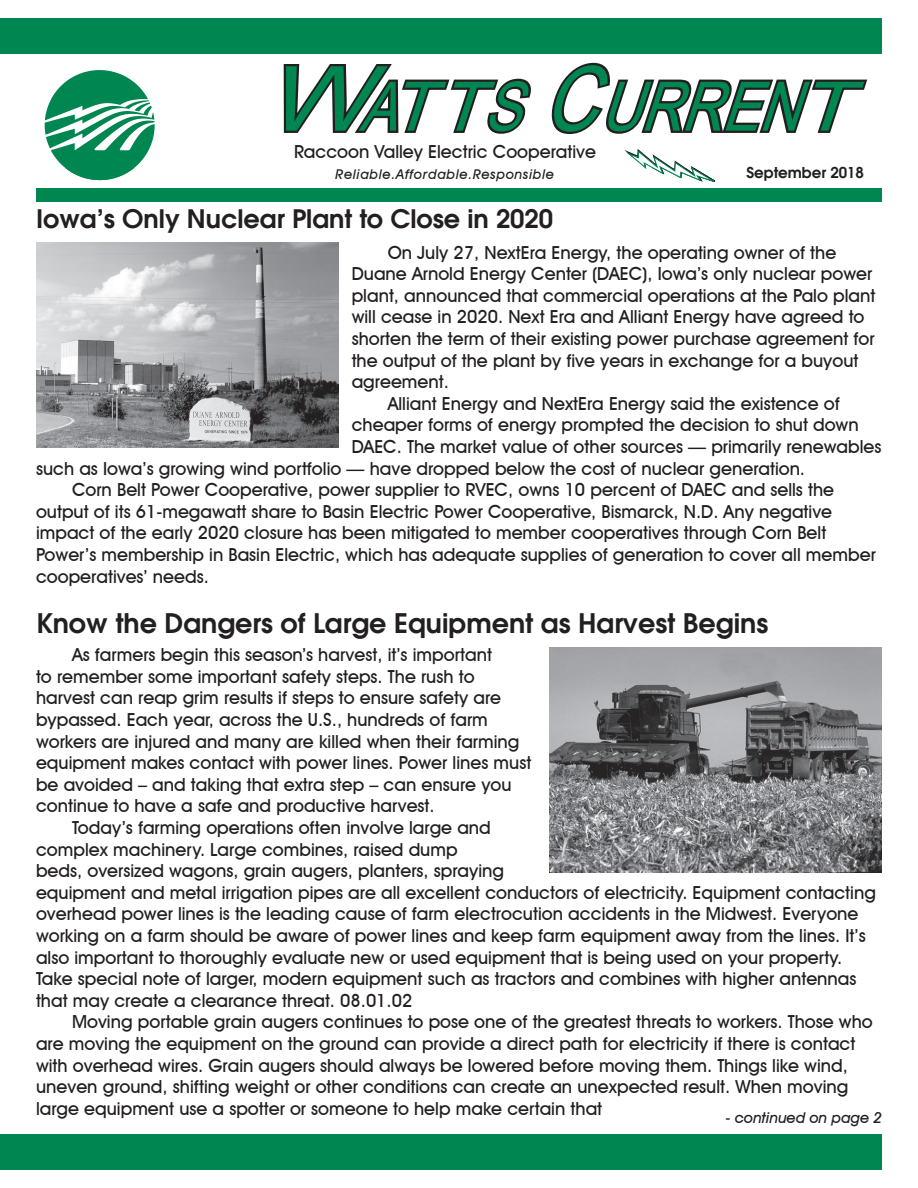
<style>
.page{position:relative;width:918px;height:1188px;background:#fff}
.page>*{position:absolute;margin:0;border:0;box-sizing:border-box;transform-origin:0 0}
.t1{font:italic 68.25px "Arial Narrow";color:#008751}
.t2{font:600 27px "Avant Garde";color:#231f20}
.t3{font:600 25.5px "Avant Garde";color:#231f20}
.t4{font:500 18px "Avant Garde IT Cby BT";color:#231f20}
.t5{font:italic 500 15px "Avant Garde IT Cby BT";color:#231f20}
.t6{font:600 15px "Avant Garde";color:#231f20}
.t7{font:italic 500 13.5px "Avant Garde IT Cby BT";letter-spacing:.05em;color:#231f20}
.s1{font-size:90px}
</style>
<div class="page">
<img style="left:65px;top:168px;width:69px;height:12px">
<div style="left:0;top:18px;width:882px;height:36px;background:#008751"></div>
<svg style="left:44px;top:70px;width:111px;height:98px;fill:#008751"></svg>
<svg style="left:283px;top:62px;width:585px;height:120px"></svg>
<div style="left:0;top:1134px;width:882px;height:36px;background:#008751"></div>
<div style="left:36px;top:189px;width:846px;height:13px;background:#008751"></div>
<img style="left:36px;top:243px;width:302px;height:205px">
<img style="left:549px;top:647px;width:333px;height:226px">
<h1 class="t1" style="left:264px;top:57px;width:619px"><span class="s1">W</span>AT TS<span class="s1">C</span>URRENT</h1>
<p class="t4" style="left:294px;top:141px;width:304px">Raccoon Valley Electric Cooperative</p>
<p class="t7" style="left:336px;top:166px;width:220px">Reliable.Affordable.Responsible</p>
<p class="t6" style="left:746px;top:162px;width:119px">September 2018</p>
<h3 class="t3" style="left:36px;top:202px;width:519px">Iowa’s Only Nuclear Plant to Close in 2020</h3>
<p class="t4" style="left:388px;top:241px;width:450px">On July 27, NextEra Energy, the operating owner of the</p>
<p class="t4" style="left:352px;top:263px;width:522px">Duane Arnold Energy Center (DAEC), Iowa’s only nuclear power</p>
<p class="t4" style="left:352px;top:284px;width:525px">plant, announced that commercial operations at the Palo plant</p>
<p class="t4" style="left:352px;top:306px;width:514px">will cease in 2020. Next Era and Alliant Energy have agreed to</p>
<p class="t4" style="left:352px;top:328px;width:524px">shorten the term of their existing power purchase agreement for</p>
<p class="t4" style="left:352px;top:349px;width:508px">the output of the plant by five years in exchange for a buyout</p>
<p class="t4" style="left:352px;top:371px;width:99px">agreement.</p>
<p class="t4" style="left:388px;top:392px;width:454px">Alliant Energy and NextEra Energy said the existence of</p>
<p class="t4" style="left:352px;top:414px;width:509px">cheaper forms of energy prompted the decision to shut down</p>
<p class="t4" style="left:352px;top:436px;width:531px">DAEC. The market value of other sources — primarily renewables</p>
<p class="t4" style="left:36px;top:457px;width:770px">such as Iowa’s growing wind portfolio — have dropped below the cost of nuclear generation.</p>
<p class="t4" style="left:72px;top:479px;width:764px">Corn Belt Power Cooperative, power supplier to RVEC, owns 10 percent of DAEC and sells the</p>
<p class="t4" style="left:36px;top:500px;width:798px">output of its 61-megawatt share to Basin Electric Power Cooperative, Bismarck, N.D. Any negative</p>
<p class="t4" style="left:36px;top:522px;width:792px">impact of the early 2020 closure has been mitigated to member cooperatives through Corn Belt</p>
<p class="t4" style="left:36px;top:544px;width:841px">Power’s membership in Basin Electric, which has adequate supplies of generation to cover all member</p>
<p class="t4" style="left:36px;top:565px;width:174px">cooperatives’ needs.</p>
<h2 class="t2" style="left:36px;top:605px;width:734px">Know the Dangers of Large Equipment as Harvest Begins</h2>
<p class="t4" style="left:72px;top:644px;width:422px">As farmers begin this season’s harvest, it’s important</p>
<p class="t4" style="left:36px;top:665px;width:440px">to remember some important safety steps. The rush to</p>
<p class="t4" style="left:36px;top:687px;width:467px">harvest can reap grim results if steps to ensure safety are</p>
<p class="t4" style="left:36px;top:709px;width:453px">bypassed. Each year, across the U.S., hundreds of farm</p>
<p class="t4" style="left:36px;top:730px;width:485px">workers are injured and many are killed when their farming</p>
<p class="t4" style="left:36px;top:752px;width:497px">equipment makes contact with power lines. Power lines must</p>
<p class="t4" style="left:36px;top:773px;width:477px">be avoided – and taking that extra step – can ensure you</p>
<p class="t4" style="left:36px;top:795px;width:400px">continue to have a safe and productive harvest.</p>
<p class="t4" style="left:72px;top:817px;width:420px">Today’s farming operations often involve large and</p>
<p class="t4" style="left:36px;top:838px;width:423px">complex machinery. Large combines, raised dump</p>
<p class="t4" style="left:36px;top:860px;width:470px">beds, oversized wagons, grain augers, planters, spraying</p>
<p class="t4" style="left:36px;top:881px;width:841px">equipment and metal irrigation pipes are all excellent conductors of electricity. Equipment contacting</p>
<p class="t4" style="left:36px;top:903px;width:824px">overhead power lines is the leading cause of farm electrocution accidents in the Midwest. Everyone</p>
<p class="t4" style="left:36px;top:925px;width:831px">working on a farm should be aware of power lines and keep farm equipment away from the lines. It’s</p>
<p class="t4" style="left:36px;top:946px;width:808px">also important to thoroughly evaluate new or used equipment that is being used on your property.</p>
<p class="t4" style="left:36px;top:968px;width:822px">Take special note of larger, modern equipment such as tractors and combines with higher antennas</p>
<p class="t4" style="left:36px;top:989px;width:378px">that may create a clearance threat. 08.01.02</p>
<p class="t4" style="left:72px;top:1011px;width:802px">Moving portable grain augers continues to pose one of the greatest threats to workers. Those who</p>
<p class="t4" style="left:36px;top:1033px;width:821px">are moving the equipment on the ground can provide a direct path for electricity if there is contact</p>
<p class="t4" style="left:36px;top:1054px;width:813px">with overhead wires. Grain augers should always be lowered before moving them. Things like wind,</p>
<p class="t4" style="left:36px;top:1076px;width:814px">uneven ground, shifting weight or other conditions can create an unexpected result. When moving</p>
<p class="t4" style="left:36px;top:1097px;width:568px">large equipment use a spotter or someone to help make certain that</p>
<p class="t5" style="left:726px;top:1109px;width:158px">- continued on page 2</p>
</div>
